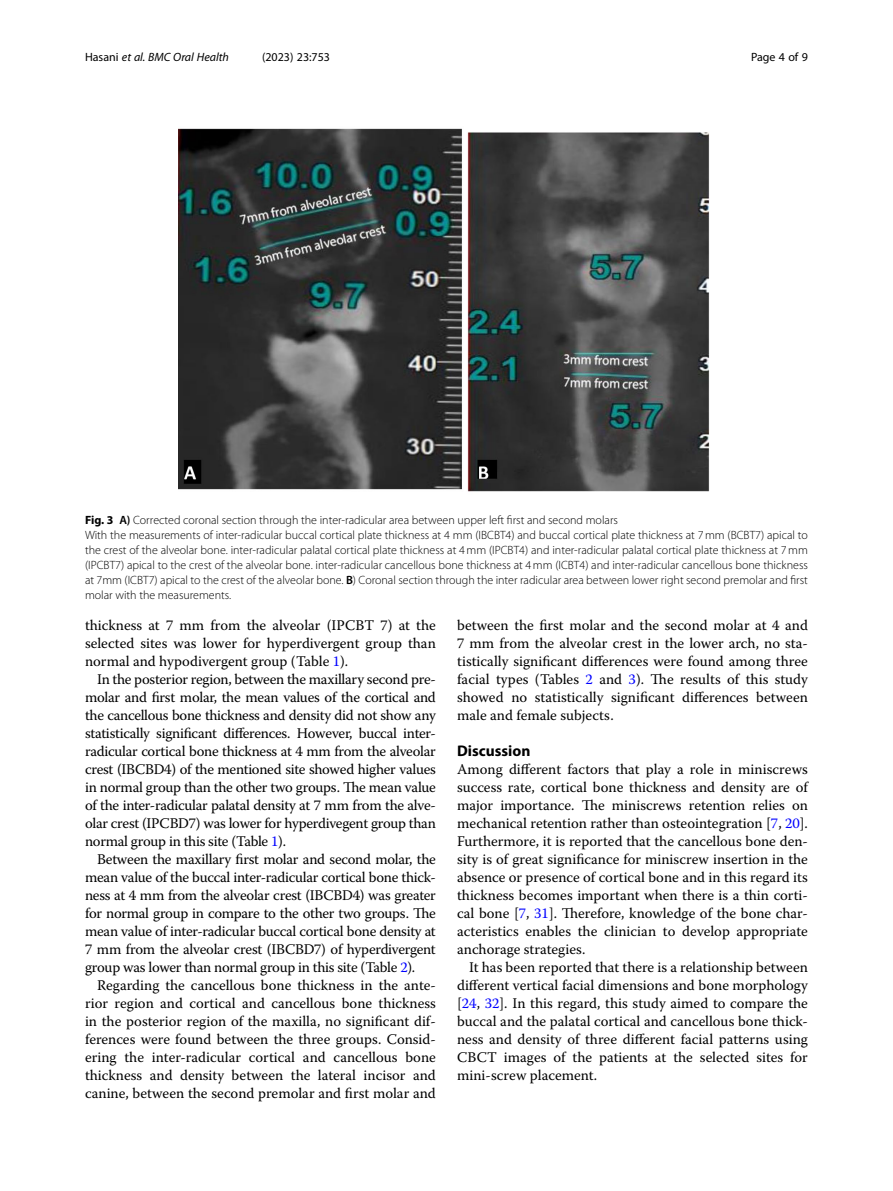
<style>
.page{position:relative;width:893px;height:1191px;background:#fff}
.page>*{position:absolute;margin:0;border:0;box-sizing:border-box;transform-origin:0 0}
.Head_1{font:700 15.45px "Myriad Pro";color:#000}
.Body_Text_Indent{font:14.7px/18px "Warnock Pro";color:#000;text-align:justify}
.Body_Text{font:14.7px/18px "Warnock Pro";color:#000;text-align:justify}
.Figure_Caption{font:300 12px/15px "Myriad Pro";color:#000;text-align:justify}
.t1{font:italic 12px "Myriad Pro";color:#000}
.t2{font:12px "Myriad Pro";color:#000}
.s1{font-style:normal}
.s2{font-weight:700}
.s3{font-weight:600}
.s4{color:#00f}
</style>
<div class="page">
<img style="left:179px;top:128px;width:531px;height:364px">
<p class="t1" style="left:85px;top:50px;width:145px"><span class="s1">Hasani</span> et al. BMC Oral Health</p>
<p class="t2" style="left:262px;top:50px;width:70px">(2023) 23:753</p>
<p class="t2" style="left:751px;top:50px;width:58px">Page 4 of 9</p>
<p class="Figure_Caption" style="left:85px;top:513px;width:534px"><span class="s2">Fig. 3</span> <span class="s3">A)</span> Corrected coronal section through the inter-radicular area between upper left first and second molars</p>
<p class="Figure_Caption" style="left:85px;top:528px;width:724px">With the measurements of inter-radicular buccal cortical plate thickness at 4 mm (IBCBT4) and buccal cortical plate thickness at 7mm (BCBT7) apical to the crest of the alveolar bone. inter-radicular palatal cortical plate thickness at 4mm (IPCBT4) and inter-radicular palatal cortical plate thickness at 7mm (IPCBT7) apical to the crest of the alveolar bone. inter-radicular cancellous bone thickness at 4mm (ICBT4) and inter-radicular cancellous bone thickness at 7mm (ICBT7) apical to the crest of the alveolar bone. <span class="s3">B</span>) Coronal section through the inter radicular area between lower right second premolar and first molar with the measurements.</p>
<p class="Body_Text" style="left:85px;top:616px;width:352px">thickness at 7 mm from the alveolar (IPCBT 7) at the selected sites was lower for hyperdivergent group than normal and hypodivergent group (Table <span class="s4">1</span>).</p>
<p class="Body_Text_Indent" style="left:85px;top:670px;width:352px;text-indent:12px">In the posterior region, between the maxillary second pre&shy;molar and first molar, the mean values of the cortical and the cancellous bone thickness and density did not show any statistically significant differences. However, buccal inter&shy;radicular cortical bone thickness at 4 mm from the alveolar crest (IBCBD4) of the mentioned site showed higher values in normal group than the other two groups. The mean value of the inter-radicular palatal density at 7 mm from the alve&shy;olar crest (IPCBD7) was lower for hyperdivegent group than normal group in this site (Table <span class="s4">1</span>).</p>
<p class="Body_Text_Indent" style="left:85px;top:850px;width:352px;text-indent:12px">Between the maxillary first molar and second molar, the mean value of the buccal inter-radicular cortical bone thick&shy;ness at 4 mm from the alveolar crest (IBCBD4) was greater for normal group in compare to the other two groups. The mean value of inter-radicular buccal cortical bone density at 7 mm from the alveolar crest (IBCBD7) of hyperdivergent group was lower than normal group in this site (Table <span class="s4">2</span>).</p>
<p class="Body_Text_Indent" style="left:85px;top:976px;width:352px;text-indent:12px">Regarding the cancellous bone thickness in the ante&shy;rior region and cortical and cancellous bone thickness in the posterior region of the maxilla, no significant dif&shy;ferences were found between the three groups. Consid&shy;ering the inter-radicular cortical and cancellous bone thickness and density between the lateral incisor and canine, between the second premolar and first molar and</p>
<p class="Body_Text_Indent" style="left:457px;top:616px;width:352px">between the first molar and the second molar at 4 and 7 mm from the alveolar crest in the lower arch, no sta&shy;tistically significant differences were found among three facial types (Tables <span class="s4">2</span> and <span class="s4">3</span>). The results of this study showed no statistically significant differences between male and female subjects.</p>
<p class="Head_1" style="left:457px;top:741px;width:75px">Discussion</p>
<p class="Body_Text" style="left:457px;top:760px;width:352px">Among different factors that play a role in miniscrews success rate, cortical bone thickness and density are of major importance. The miniscrews retention relies on mechanical retention rather than osteointegration [<span class="s4">7</span>, <span class="s4">20</span>].<br>Furthermore, it is reported that the cancellous bone den&shy;sity is of great significance for miniscrew insertion in the absence or presence of cortical bone and in this regard its thickness becomes important when there is a thin corti&shy;cal bone [<span class="s4">7</span>, <span class="s4">31</span>]. Therefore, knowledge of the bone char&shy;acteristics enables the clinician to develop appropriate anchorage strategies.</p>
<p class="Body_Text_Indent" style="left:457px;top:958px;width:352px;text-indent:12px">It has been reported that there is a relationship between different vertical facial dimensions and bone morphology [<span class="s4">24</span>, <span class="s4">32</span>]. In this regard, this study aimed to compare the buccal and the palatal cortical and cancellous bone thick&shy;ness and density of three different facial patterns using CBCT images of the patients at the selected sites for mini-screw placement.</p>
</div>
